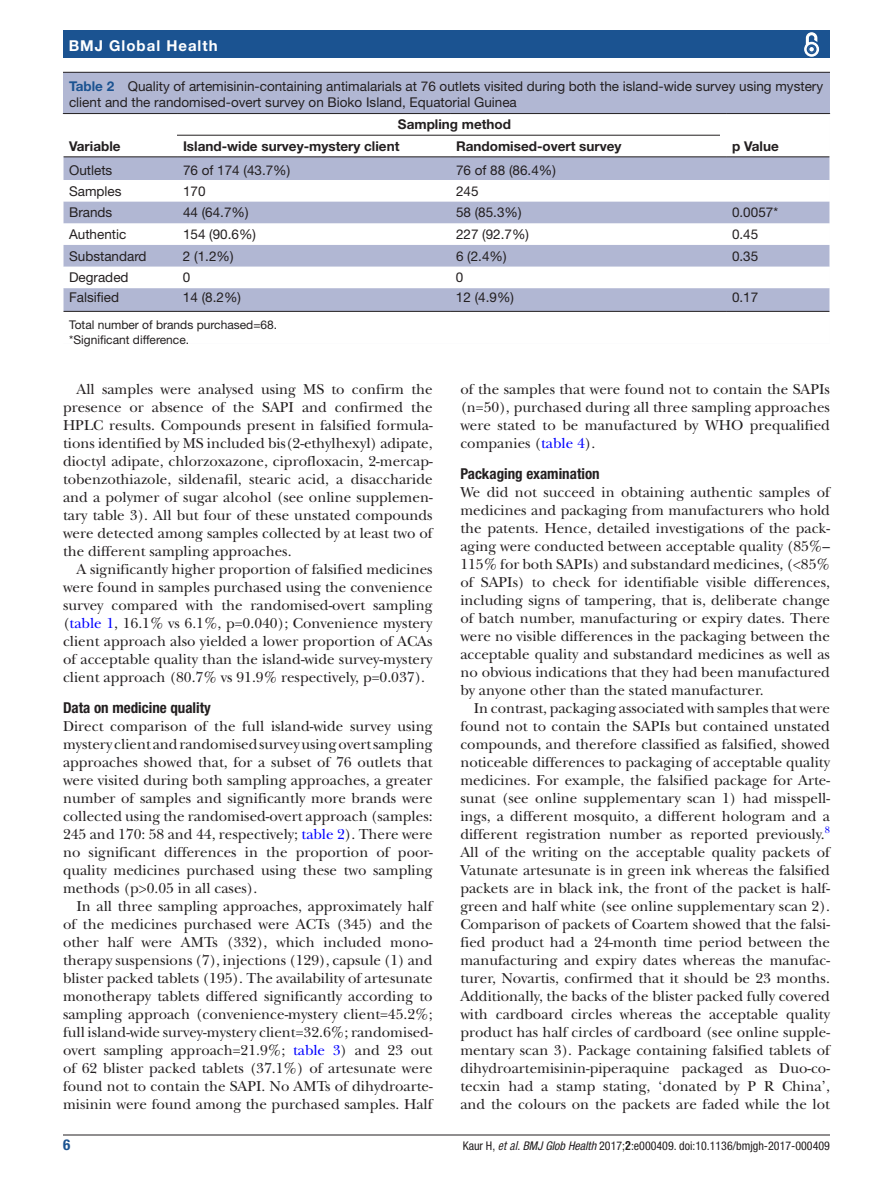
<style>
.page{position:relative;width:893px;height:1191px;background:#fff}
.page>*{position:absolute;margin:0;border:0;box-sizing:border-box;transform-origin:0 0}
.t1{font:15px/18px "New Baskerville";color:#231f20;text-align:justify}
.t2{font:700 condensed 15px "Helvetica Neue LT Std";color:#231f20}
.t3{font:700 15px "Helvetica Neue LT Std";letter-spacing:.065em;color:#fff}
.t4{font:700 condensed 15px "Helvetica Neue LT Std";color:#1b5391}
.t5{font:13.5px/16.5px "Helvetica Neue LT Std";color:#231f20}
.t6{font:700 13.5px/21.6px "Helvetica Neue LT Std";color:#231f20}
.t7{font:condensed 12px "Helvetica Neue LT Std";color:#231f20}
.t8{font:12px/15px "Helvetica Neue LT Std";color:#231f20}
.t9{font:9.9px "New Baskerville";color:#00f}
.s1{font-weight:700;color:#1b5391}
.s2{color:#00f}
.s3{font-family:"Helvetica LT Std";font-style:italic}
.s4{font-style:italic}
.s5{font-family:"Helvetica LT Std";font-weight:700}
</style>
<div class="page">
<hr style="left:63px;top:1134px;width:767px;height:1px;background:#231f20">
<div style="left:63px;top:31px;width:767px;height:27px;background:#1b5391"></div>
<svg style="left:804px;top:32px;width:16px;height:25px"></svg>
<div style="left:808px;top:46px;width:7px;height:7px;border:1px solid #1b5391;border-radius:50%"></div>
<div style="left:63px;top:73px;width:767px;height:271px;background:#b1b7d3"></div>
<hr style="left:63px;top:72px;width:767px;height:1px;background:#231f20">
<svg style="left:64px;top:114px;width:766px;height:230px;fill:#fff"></svg>
<hr style="left:63px;top:156px;width:114px;height:1px;background:#231f20">
<hr style="left:726px;top:156px;width:104px;height:1px;background:#231f20">
<hr style="left:63px;top:113px;width:114px;height:1px;background:#231f20">
<hr style="left:177px;top:113px;width:273px;height:1px;background:#231f20">
<hr style="left:450px;top:113px;width:276px;height:1px;background:#231f20">
<hr style="left:726px;top:113px;width:104px;height:1px;background:#231f20">
<hr style="left:177px;top:135px;width:273px;height:1px;background:#231f20">
<hr style="left:177px;top:156px;width:273px;height:1px;background:#231f20">
<hr style="left:450px;top:135px;width:276px;height:1px;background:#231f20">
<hr style="left:450px;top:156px;width:276px;height:1px;background:#231f20">
<hr style="left:177px;top:311px;width:273px;height:1px;background:#231f20">
<hr style="left:450px;top:311px;width:276px;height:1px;background:#231f20">
<hr style="left:63px;top:311px;width:114px;height:1px;background:#231f20">
<hr style="left:726px;top:311px;width:104px;height:1px;background:#231f20">
<svg style="left:63px;top:114px;width:1px;height:197px"></svg>
<hr style="left:63px;top:311px;width:1px;height:33px;background:#fff">
<svg style="left:720px;top:133px;width:6px;height:4px"></svg>
<p class="t3" style="left:69px;top:36px;width:150px">BMJ Global Health</p>
<p class="t5" style="left:69px;top:77px;width:756px"><span class="s1">Table 2</span> Quality of artemisinin-containing antimalarials at 76 outlets visited during both the island-wide survey using mystery client and the randomised-overt survey on Bioko Island, Equatorial Guinea</p>
<p class="t6" style="left:69px;top:135px;width:53px">Variable</p>
<p class="t6" style="left:183px;top:113px;width:330px;text-indent:215px">Sampling method<br>Island-wide survey-mystery client</p>
<p class="t6" style="left:456px;top:135px;width:167px">Randomised-overt survey</p>
<p class="t6" style="left:732px;top:135px;width:48px">p Value</p>
<p class="t5" style="left:69px;top:162px;width:45px">Outlets</p>
<p class="t5" style="left:183px;top:162px;width:109px">76 of 174 (43.7%)</p>
<p class="t5" style="left:456px;top:162px;width:101px">76 of 88 (86.4%)</p>
<p class="t5" style="left:69px;top:182px;width:54px">Samples</p>
<p class="t5" style="left:183px;top:182px;width:24px">170</p>
<p class="t5" style="left:456px;top:182px;width:24px">245</p>
<p class="t5" style="left:69px;top:204px;width:45px">Brands</p>
<p class="t5" style="left:183px;top:204px;width:67px">44 (64.7%)</p>
<p class="t5" style="left:456px;top:204px;width:67px">58 (85.3%)</p>
<p class="t5" style="left:732px;top:204px;width:48px">0.0057*</p>
<p class="t5" style="left:69px;top:226px;width:59px">Authentic</p>
<p class="t5" style="left:183px;top:226px;width:75px">154 (90.6%)</p>
<p class="t5" style="left:456px;top:226px;width:75px">227 (92.7%)</p>
<p class="t5" style="left:732px;top:226px;width:28px">0.45</p>
<p class="t5" style="left:69px;top:247px;width:79px">Substandard</p>
<p class="t5" style="left:183px;top:247px;width:52px">2 (1.2%)</p>
<p class="t5" style="left:456px;top:247px;width:52px">6 (2.4%)</p>
<p class="t5" style="left:732px;top:247px;width:28px">0.35</p>
<p class="t5" style="left:69px;top:269px;width:61px">Degraded</p>
<p class="t5" style="left:183px;top:269px;width:9px">0</p>
<p class="t5" style="left:456px;top:269px;width:9px">0</p>
<p class="t5" style="left:69px;top:289px;width:51px">Falsified</p>
<p class="t5" style="left:183px;top:289px;width:60px">14 (8.2%)</p>
<p class="t5" style="left:456px;top:289px;width:60px">12 (4.9%)</p>
<p class="t5" style="left:732px;top:289px;width:28px">0.17</p>
<p class="t8" style="left:69px;top:317px;width:210px">Total number of brands purchased=68. *Significant difference.</p>
<p class="t1" style="left:63px;top:380px;width:371px;text-indent:14px">All samples were analysed using MS to confirm the presence or absence of the SAPI and confirmed the HPLC results. Compounds present in falsified formula&shy;tions identified by MS included bis(2-ethylhexyl) adipate, dioctyl adipate, chlorzoxazone, ciprofloxacin, 2-mercap&shy;tobenzothiazole, sildenafil, stearic acid, a disaccharide and a polymer of sugar alcohol (see online supplemen&shy;tary table 3). All but four of these unstated compounds were detected among samples collected by at least two of the different sampling approaches.</p>
<p class="t1" style="left:63px;top:560px;width:371px;text-indent:14px">A significantly higher proportion of falsified medicines were found in samples purchased using the convenience survey compared with the randomised-overt sampling (<span class="s2">table 1</span>, 16.1% vs 6.1%, p=0.040); Convenience mystery client approach also yielded a lower proportion of ACAs of acceptable quality than the island-wide survey-mystery client approach (80.7% vs 91.9% respectively, p=0.037).</p>
<p class="t2" style="left:63px;top:699px;width:149px">Data on medicine quality</p>
<p class="t1" style="left:63px;top:717px;width:371px">Direct comparison of the full island-wide survey using mystery client and randomised survey using overt sampling approaches showed that, for a subset of 76 outlets that were visited during both sampling approaches, a greater number of samples and significantly more brands were collected using the randomised-overt approach (samples:<br>245 and 170: 58 and 44, respectively; <span class="s2">table 2</span>). There were no significant differences in the proportion of poor&shy;quality medicines purchased using these two sampling methods (p&gt;0.05 in all cases).</p>
<p class="t1" style="left:63px;top:897px;width:371px;text-indent:14px">In all three sampling approaches, approximately half of the medicines purchased were ACTs (345) and the other half were AMTs (332), which included mono&shy;therapy suspensions (7), injections (129), capsule (1) and blister packed tablets (195). The availability of artesunate monotherapy tablets differed significantly according to sampling approach (convenience-mystery client=45.2%; full island-wide survey-mystery client=32.6%; randomised&shy;overt sampling approach=21.9%; <span class="s2">table 3</span>) and 23 out of 62 blister packed tablets (37.1%) of artesunate were found not to contain the SAPI. No AMTs of dihydroarte&shy;misinin were found among the purchased samples. Half</p>
<p class="t1" style="left:460px;top:380px;width:371px">of the samples that were found not to contain the SAPIs (n=50), purchased during all three sampling approaches were stated to be manufactured by WHO prequalified companies (<span class="s2">table 4</span>).</p>
<p class="t2" style="left:460px;top:465px;width:141px">Packaging examination</p>
<p class="t1" style="left:460px;top:483px;width:371px">We did not succeed in obtaining authentic samples of medicines and packaging from manufacturers who hold the patents. Hence, detailed investigations of the pack&shy;aging were conducted between acceptable quality (85%– 115% for both SAPIs) and substandard medicines, (&lt;85% of SAPIs) to check for identifiable visible differences, including signs of tampering, that is, deliberate change of batch number, manufacturing or expiry dates. There were no visible differences in the packaging between the acceptable quality and substandard medicines as well as no obvious indications that they had been manufactured by anyone other than the stated manufacturer.</p>
<p class="t1" style="left:460px;top:699px;width:371px;text-indent:14px">In contrast, packaging associated with samples that were found not to contain the SAPIs but contained unstated compounds, and therefore classified as falsified, showed noticeable differences to packaging of acceptable quality medicines. For example, the falsified package for Arte&shy;sunat (see online supplementary scan 1) had misspell&shy;ings, a different mosquito, a different hologram and a different registration number as reported previously.</p>
<p class="t9" style="left:825px;top:823px;width:7px">8</p>
<p class="t1" style="left:460px;top:843px;width:371px">All of the writing on the acceptable quality packets of Vatunate artesunate is in green ink whereas the falsified packets are in black ink, the front of the packet is half&shy;green and half white (see online supplementary scan 2).<br>Comparison of packets of Coartem showed that the falsi&shy;fied product had a 24-month time period between the manufacturing and expiry dates whereas the manufac&shy;turer, Novartis, confirmed that it should be 23 months.<br>Additionally, the backs of the blister packed fully covered with cardboard circles whereas the acceptable quality product has half circles of cardboard (see online supple&shy;mentary scan 3). Package containing falsified tablets of dihydroartemisinin-piperaquine packaged as Duo-co&shy;tecxin had a stamp stating, ‘donated by P R China’, and the colours on the packets are faded while the lot</p>
<p class="t4" style="left:63px;top:1135px;width:9px">6</p>
<p class="t7" style="left:463px;top:1138px;width:369px">Kaur H, <span class="s3">et al</span>. <span class="s4">BMJ Glob Health</span> 2017;<span class="s5">2</span>:e000409. doi:10.1136/bmjgh-2017-000409</p>
</div>
